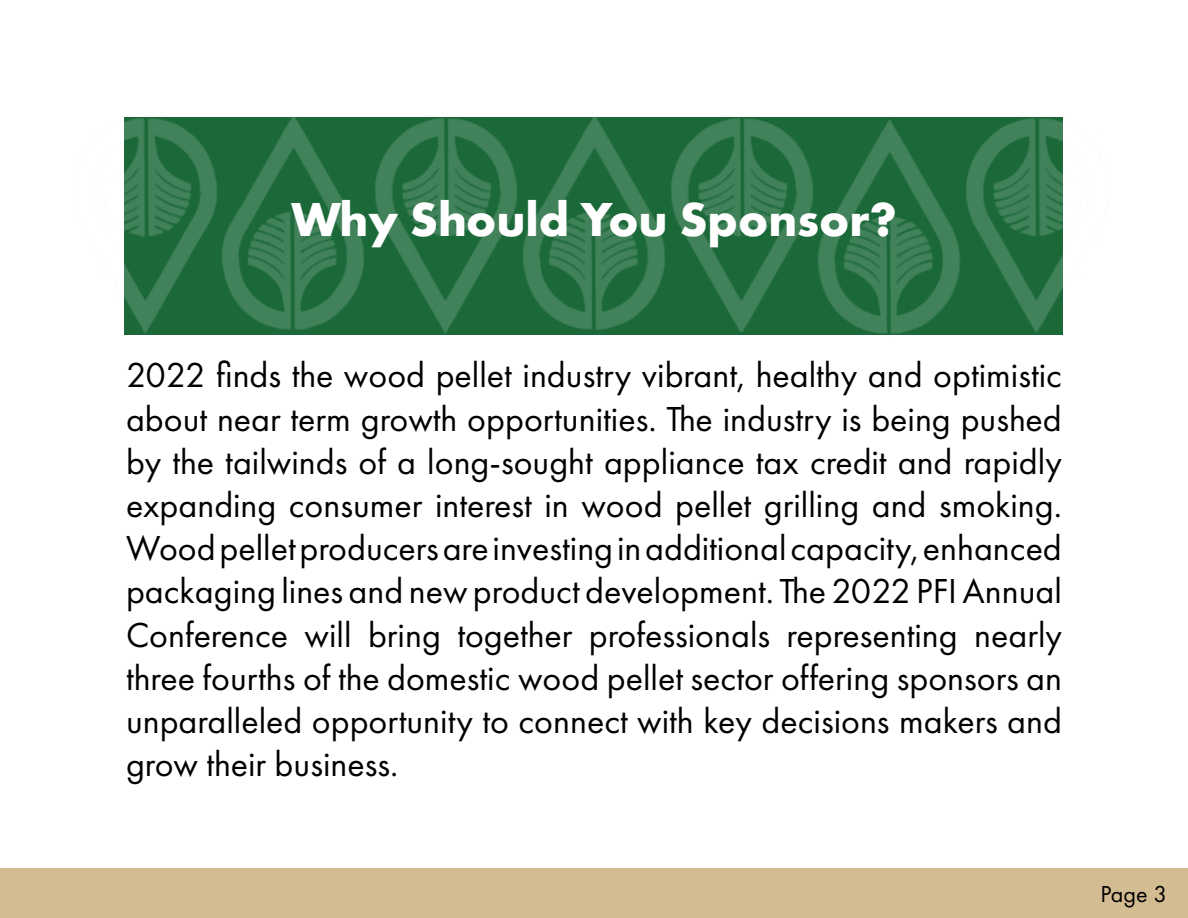
<style>
.page{position:relative;width:1188px;height:918px;background:#fff}
.page>*{position:absolute;margin:0;border:0;box-sizing:border-box;transform-origin:0 0}
.t1{font:700 49.5px "Futura PT";color:#fff}
.t2{font:36px/43.2px "Futura PT";color:#000;text-align:justify}
.t3{font:24px "Futura PT";color:#000}
</style>
<div class="page">
<img style="left:521px;top:117px;width:146px;height:216px">
<img style="left:816px;top:117px;width:146px;height:218px">
<img style="left:124px;top:117px;width:242px;height:217px">
<img style="left:374px;top:117px;width:145px;height:218px">
<img style="left:669px;top:117px;width:145px;height:215px">
<img style="left:964px;top:117px;width:99px;height:216px">
<div style="left:0;top:868px;width:1188px;height:50px;background:#d3bc92"></div>
<h1 class="t1" style="left:291px;top:187px;width:607px">Why Should You Sponsor?</h1>
<p class="t2" style="left:126px;top:354px;width:938px">2022 finds the wood pellet industry vibrant, healthy and optimistic about near term growth opportunities. The industry is being pushed by the tailwinds of a long-sought appliance tax credit and rapidly expanding consumer interest in wood pellet grilling and smoking.<br>Wood pellet producers are investing in additional capacity, enhanced packaging lines and new product development. The 2022 PFI Annual Conference will bring together professionals representing nearly three fourths of the domestic wood pellet sector offering sponsors an unparalleled opportunity to connect with key decisions makers and grow their business.</p>
<p class="t3" style="left:1101px;top:879px;width:68px">Page 3</p>
</div>
